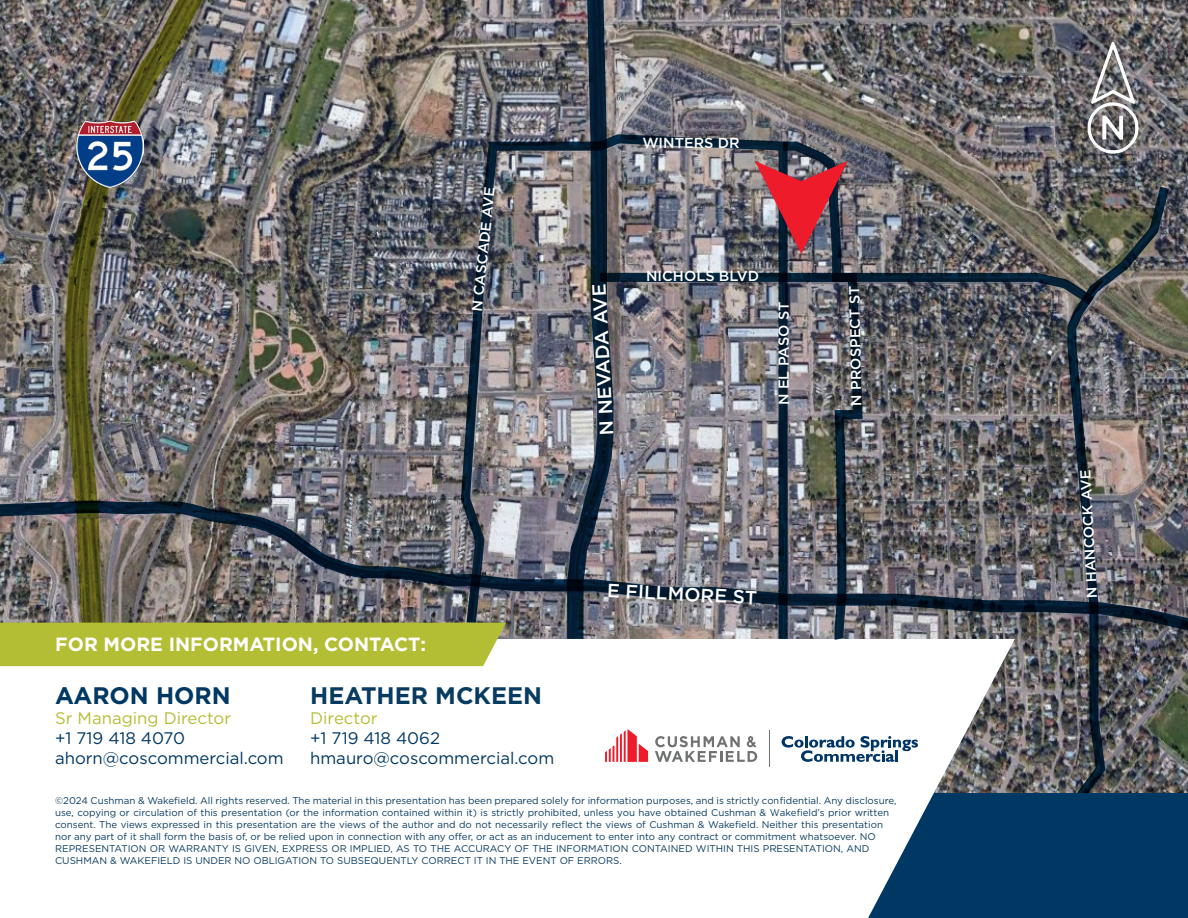
<style>
.page{position:relative;width:1188px;height:918px;background:#fff}
.page>*{position:absolute;margin:0;border:0;box-sizing:border-box;transform-origin:0 0}
.t1{font:700 23.85px "Gotham";color:#083b60}
.t2{font:700 23.85px "Gotham";color:#003864}
.t3{font:700 19.05px "Gotham";color:#fff}
.t4{font:500 19.05px "Gotham";color:#fff}
.t5{font:16.8px "Gotham";color:#003864}
.t6{font:16.8px "Gotham";color:#b4be34}
.t7{font:500 14.55px "Gotham";color:#fff}
.t8{font:9.75px/12px "Gotham";color:#083b60}
</style>
<div class="page">
<img style="left:0;top:0;width:1188px;height:794px">
<img style="left:1066px;top:185px;width:105px;height:609px">
<div style="left:0;top:794px;width:1188px;height:124px;background:#003864"></div>
<img style="left:64px;top:0;width:144px;height:500px">
<img style="left:459px;top:133px;width:107px;height:367px">
<svg style="left:0;top:639px;width:1015px;height:279px"></svg>
<svg style="left:782px;top:736px;width:136px;height:26px"></svg>
<hr style="left:769px;top:730px;width:1px;height:37px;background:#707271">
<svg style="left:605px;top:729px;width:43px;height:33px"></svg>
<svg style="left:655px;top:736px;width:102px;height:26px"></svg>
<img style="left:76px;top:121px;width:67px;height:67px">
<img style="left:0;top:500px;width:1188px;height:139px">
<img style="left:566px;top:0;width:529px;height:646px">
<img style="left:756px;top:162px;width:92px;height:91px">
<div style="left:0;top:623px;width:506px;height:43px;background:#b4be34"></div>
<img style="left:1064px;top:37px;width:98px;height:120px">
<p class="t7" style="left:467px;top:310px;width:127px;rotate:-84deg">N CASCADE AVE</p>
<p class="t7" style="left:642px;top:133px;width:99px">WINTERS DR</p>
<p class="t4" style="left:594px;top:436px;width:153px;rotate:-93deg">N NEVADA AVE</p>
<p class="t7" style="left:646px;top:267px;width:114px">NICHOLS BLVD</p>
<p class="t7" style="left:774px;top:405px;width:105px;rotate:-90deg">N EL PASO ST</p>
<p class="t4" style="left:608px;top:577px;width:152px;rotate:3deg">E FILLMORE ST</p>
<p class="t7" style="left:847px;top:406px;width:121px;rotate:-91deg">N PROSPECT ST</p>
<p class="t3" style="left:55px;top:631px;width:372px">FOR MORE INFORMATION, CONTACT:</p>
<p class="t1" style="left:310px;top:679px;width:233px">HEATHER MCKEEN</p>
<p class="t6" style="left:310px;top:707px;width:69px">Director</p>
<p class="t5" style="left:310px;top:727px;width:131px">+1 719 418 4062</p>
<p class="t5" style="left:310px;top:747px;width:246px">hmauro@coscommercial.com</p>
<p class="t2" style="left:55px;top:679px;width:177px">AARON HORN</p>
<p class="t6" style="left:55px;top:707px;width:178px">Sr Managing Director</p>
<p class="t5" style="left:55px;top:727px;width:132px">+1 719 418 4070</p>
<p class="t5" style="left:55px;top:747px;width:230px">ahorn@coscommercial.com</p>
<p class="t8" style="left:55px;top:794px;width:843px">©2024 Cushman &amp; Wakefield. All rights reserved. The material in this presentation has been prepared solely for information purposes, and is strictly confidential. Any disclosure, use, copying or circulation of this presentation (or the information contained within it) is strictly prohibited, unless you have obtained Cushman &amp; Wakefield’s prior written consent. The views expressed in this presentation are the views of the author and do not necessarily reflect the views of Cushman &amp; Wakefield. Neither this presentation nor any part of it shall form the basis of, or be relied upon in connection with any offer, or act as an inducement to enter into any contract or commitment whatsoever. NO REPRESENTATION OR WARRANTY IS GIVEN, EXPRESS OR IMPLIED, AS TO THE ACCURACY OF THE INFORMATION CONTAINED WITHIN THIS PRESENTATION, AND CUSHMAN &amp; WAKEFIELD IS UNDER NO OBLIGATION TO SUBSEQUENTLY CORRECT IT IN THE EVENT OF ERRORS.</p>
<p class="t7" style="left:1083px;top:599px;width:130px;rotate:-93deg">N HANCOCK AVE</p>
</div>
